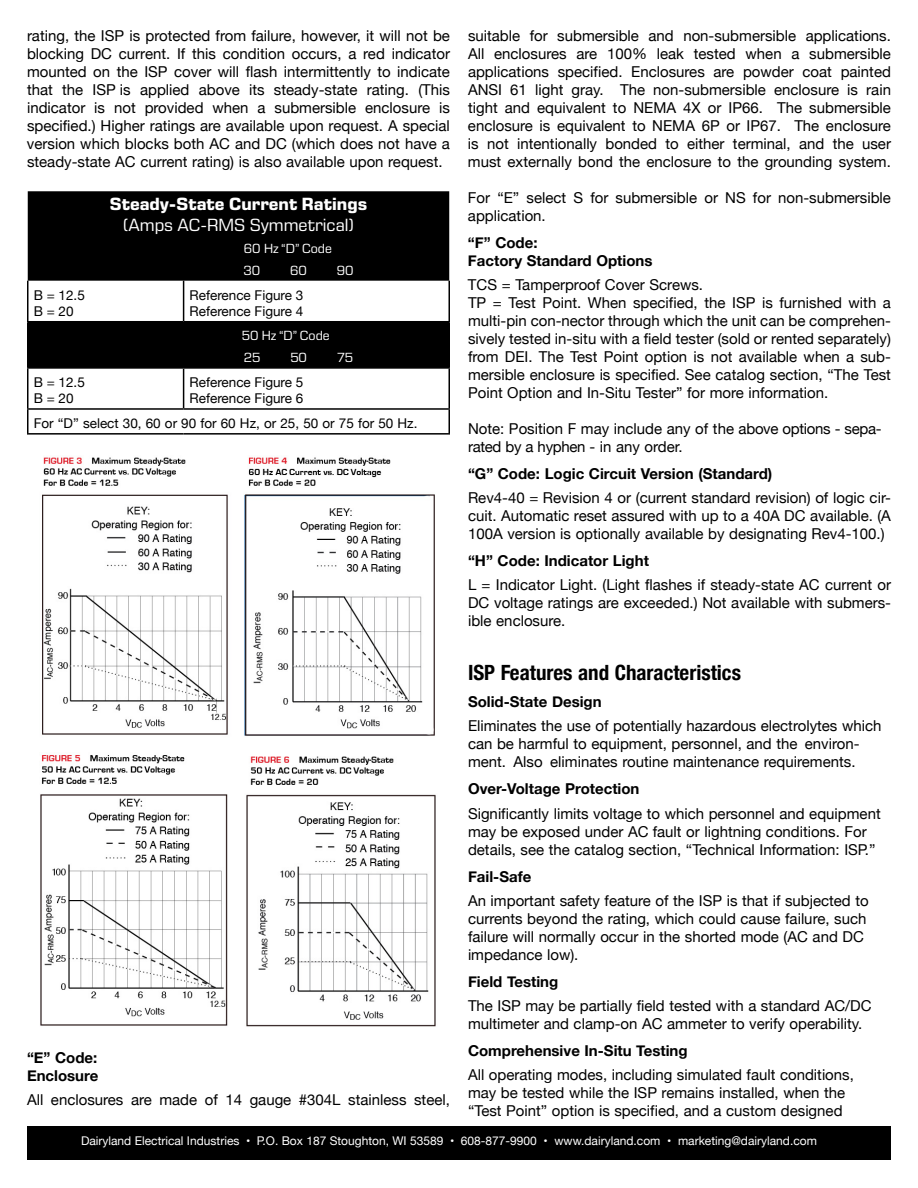
<style>
.page{position:relative;width:918px;height:1188px;background:#fff}
.page>*{position:absolute;margin:0;border:0;box-sizing:border-box;transform-origin:0 0}
.t1{font:700 condensed 21px "Helvetica Neue";color:#000}
.t2{font:700 18px "Eurostile Next LT Pro";color:#fff}
.t3{font:18px "Eurostile Next LT Pro";color:#fff}
.t4{font:15px/18px "Helvetica Neue";color:#000}
.t5{font:700 15px/18px "Helvetica Neue";color:#000}
.t6{font:13.5px/16.2px "Helvetica Neue";color:#000}
.t7{font:13.5px/21.6px "Eurostile Next LT Pro";color:#fff}
.t8{font:12px "Helvetica Neue";color:#fff}
</style>
<div class="page">
<div style="left:27px;top:1126px;width:864px;height:34px;background:#000"></div>
<svg style="left:28px;top:191px;width:421px;height:176px;fill:#000"></svg>
<hr style="left:27px;top:281px;width:1px;height:40px;background:#000">
<hr style="left:183px;top:281px;width:1px;height:40px;background:#000">
<hr style="left:448px;top:281px;width:2px;height:40px;background:#000">
<hr style="left:27px;top:321px;width:157px;height:1px;background:#000">
<hr style="left:27px;top:322px;width:1px;height:45px;background:#000">
<hr style="left:184px;top:321px;width:266px;height:1px;background:#000">
<hr style="left:448px;top:322px;width:2px;height:45px;background:#000">
<hr style="left:27px;top:367px;width:157px;height:2px;background:#000">
<hr style="left:27px;top:369px;width:1px;height:39px;background:#000">
<hr style="left:184px;top:367px;width:266px;height:2px;background:#000">
<hr style="left:183px;top:369px;width:1px;height:39px;background:#000">
<hr style="left:448px;top:369px;width:2px;height:39px;background:#000">
<hr style="left:27px;top:408px;width:157px;height:2px;background:#000">
<svg style="left:27px;top:410px;width:1px;height:23px"></svg>
<hr style="left:184px;top:408px;width:266px;height:2px;background:#000">
<hr style="left:448px;top:410px;width:2px;height:23px;background:#000">
<hr style="left:27px;top:433px;width:157px;height:2px;background:#000">
<hr style="left:184px;top:433px;width:266px;height:2px;background:#000">
<img style="left:42px;top:457px;width:393px;height:279px">
<img style="left:40px;top:755px;width:396px;height:272px">
<p class="t4" style="left:27px;top:28px;width:425px;text-align:justify">rating, the ISP is protected from failure, however, it will not be blocking DC current. If this condition occurs, a red indicator mounted on the ISP cover will flash intermittently to indicate that the ISP is applied above its steady-state rating. (This indicator is not provided when a submersible enclosure is specified.) Higher ratings are available upon request. A special version which blocks both AC and DC (which does not have a steady-state AC current rating) is also available upon request.</p>
<p class="t2" style="left:110px;top:194px;width:259px">Steady-State Current Ratings</p>
<p class="t3" style="left:123px;top:216px;width:232px">(Amps AC-RMS Symmetrical)</p>
<p class="t7" style="left:243px;top:238px;width:90px">60 Hz “D” Code<br>30</p>
<p class="t7" style="left:290px;top:259px;width:18px">60</p>
<p class="t7" style="left:337px;top:259px;width:18px">90</p>
<p class="t6" style="left:34px;top:287px;width:53px">B = 12.5<br>B=20</p>
<p class="t6" style="left:190px;top:287px;width:115px">Reference Figure 3<br>Reference Figure 4</p>
<p class="t7" style="left:242px;top:325px;width:90px">50 Hz “D” Code<br>25</p>
<p class="t7" style="left:290px;top:347px;width:18px">50</p>
<p class="t7" style="left:337px;top:347px;width:18px">75</p>
<p class="t6" style="left:34px;top:375px;width:53px">B = 12.5<br>B=20</p>
<p class="t6" style="left:190px;top:375px;width:115px">Reference Figure 5<br>Reference Figure 6</p>
<p class="t6" style="left:34px;top:416px;width:385px">For “D” select 30, 60 or 90 for 60 Hz, or 25, 50 or 75 for 50 Hz.</p>
<p class="t5" style="left:27px;top:1049px;width:73px">“E” Code:<br>Enclosure</p>
<p class="t4" style="left:27px;top:1091px;width:424px">All enclosures are made of 14 gauge #304L stainless steel,</p>
<p class="t4" style="left:468px;top:28px;width:425px;text-align:justify">suitable for submersible and non-submersible applications.<br>All enclosures are 100% leak tested when a submersible applications specified. Enclosures are powder coat painted ANSI 61 light gray. The non-submersible enclosure is rain tight and equivalent to NEMA 4X or IP66. The submersible enclosure is equivalent to NEMA 6P or IP67. The enclosure is not intentionally bonded to either terminal, and the user must externally bond the enclosure to the grounding system.</p>
<p class="t4" style="left:468px;top:190px;width:425px">For “E” select S for submersible or NS for non-submersible application.</p>
<p class="t5" style="left:468px;top:234px;width:186px">“F” Code:<br>Factory Standard Options</p>
<p class="t4" style="left:468px;top:277px;width:425px">TCS = Tamperproof Cover Screws.<br>TP = Test Point. When specified, the ISP is furnished with a multi-pin con-nector through which the unit can be comprehen&shy;sively tested in-situ with a field tester (sold or rented separately) from DEI. The Test Point option is not available when a sub&shy;mersible enclosure is specified. See catalog section, “The Test Point Option and In-Situ Tester” for more information.</p>
<p class="t4" style="left:468px;top:421px;width:415px">Note: Position F may include any of the above options - sepa&shy;rated by a hyphen - in any order.</p>
<p class="t5" style="left:468px;top:465px;width:306px">“G” Code: Logic Circuit Version (Standard)</p>
<p class="t4" style="left:468px;top:490px;width:425px;text-align:justify">Rev4-40 = Revision 4 or (current standard revision) of logic cir&shy;cuit. Automatic reset assured with up to a 40A DC available. (A 100A version is optionally available by designating Rev4-100.)</p>
<p class="t5" style="left:468px;top:552px;width:182px">“H” Code: Indicator Light</p>
<p class="t4" style="left:468px;top:577px;width:425px;text-align:justify">L = Indicator Light. (Light flashes if steady-state AC current or DC voltage ratings are exceeded.) Not available with submers&shy;ible enclosure.</p>
<h1 class="t1" style="left:468px;top:656px;width:275px">ISP Features and Characteristics</h1>
<p class="t5" style="left:468px;top:693px;width:135px">Solid-State Design</p>
<p class="t4" style="left:468px;top:718px;width:415px">Eliminates the use of potentially hazardous electrolytes which can be harmful to equipment, personnel, and the environ&shy;ment. Also eliminates routine maintenance requirements.</p>
<p class="t5" style="left:468px;top:781px;width:173px">Over-Voltage Protection</p>
<p class="t4" style="left:468px;top:805px;width:414px">Significantly limits voltage to which personnel and equipment may be exposed under AC fault or lightning conditions. For details, see the catalog section, “Technical Information: ISP.”</p>
<p class="t5" style="left:468px;top:868px;width:65px">Fail-Safe</p>
<p class="t4" style="left:468px;top:892px;width:402px">An important safety feature of the ISP is that if subjected to currents beyond the rating, which could cause failure, such failure will normally occur in the shorted mode (AC and DC impedance low).</p>
<p class="t5" style="left:468px;top:973px;width:92px">Field Testing</p>
<p class="t4" style="left:468px;top:997px;width:405px">The ISP may be partially field tested with a standard AC/DC multimeter and clamp-on AC ammeter to verify operability.</p>
<p class="t5" style="left:468px;top:1042px;width:221px">Comprehensive In-Situ Testing</p>
<p class="t4" style="left:468px;top:1066px;width:387px">All operating modes, including simulated fault conditions, may be tested while the ISP remains installed, when the “Test Point” option is specified, and a custom designed</p>
<p class="t8" style="left:81px;top:1132px;width:738px">Dairyland Electrical Industries • P.O. Box 187 Stoughton, WI 53589 • 608-877-9900 • www.dairyland.com • marketing@dairyland.com</p>
</div>
